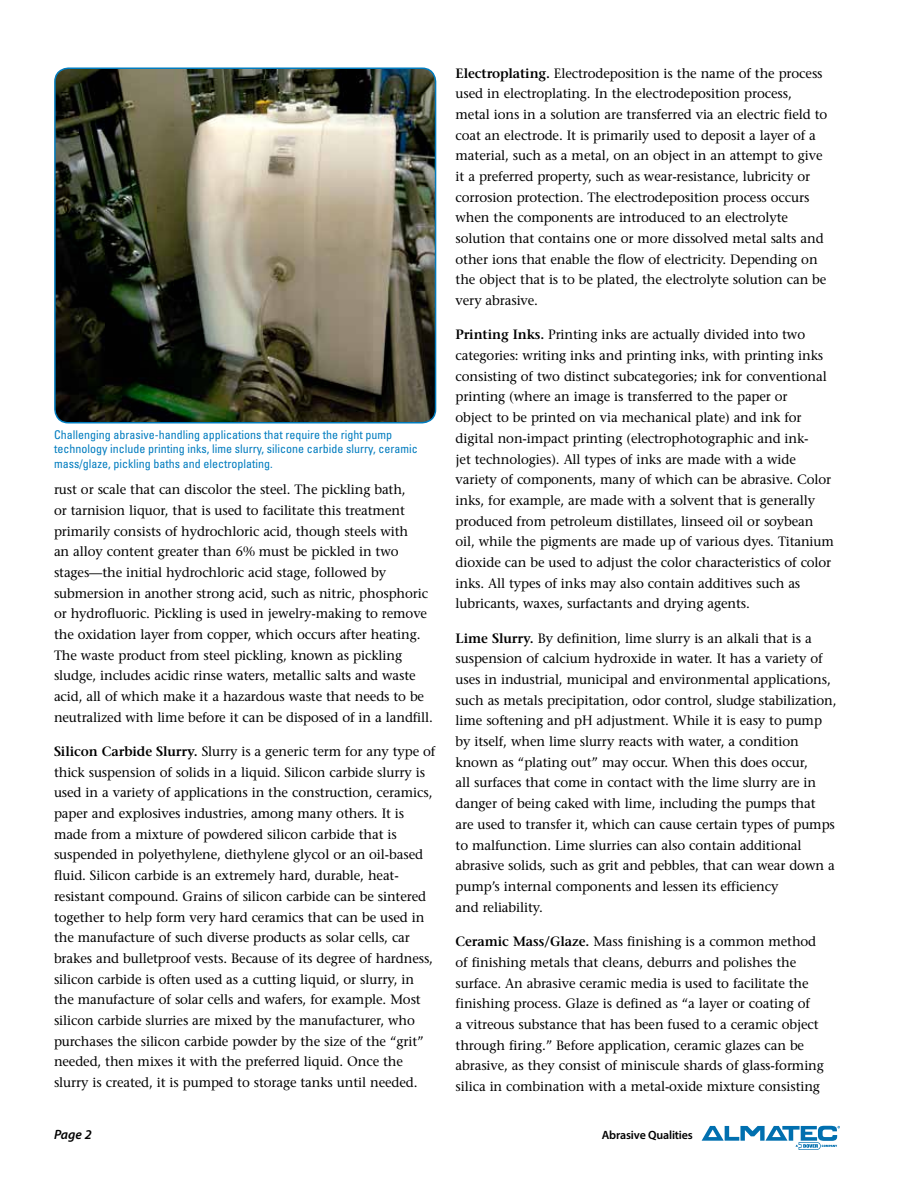
<style>
.page{position:relative;width:918px;height:1188px;background:#fff}
.page>*{position:absolute;margin:0;border:0;box-sizing:border-box;transform-origin:0 0}
.t1{font:13.5px/20.7px "Stone Serif";letter-spacing:-.01em;color:#000}
.t2{font:italic 600 13.5px "Myriad Pro";color:#000}
.t3{font:condensed 12px/14.4px "Univers";color:#007cbf}
.t4{font:600 12px "Myriad Pro";letter-spacing:-.015em;color:#000}
.s1{font-weight:600}
</style>
<div class="page">
<svg style="left:702px;top:1126px;width:138px;height:24px"></svg>
<img style="left:55px;top:68px;width:381px;height:355px">
<div style="left:54px;top:68px;width:382px;height:355px;border:2px solid #007cbf;border-radius:14px"></div>
<p class="t3" style="left:54px;top:427px;width:365px">Challenging abrasive-handling applications that require the right pump technology include printing inks, lime slurry, silicone carbide slurry, ceramic mass/glaze, pickling baths and electroplating.</p>
<p class="t1" style="left:54px;top:479px;width:381px">rust or scale that can discolor the steel. The pickling bath,<br>or tarnision liquor, that is used to facilitate this treatment primarily consists of hydrochloric acid, though steels with<br>an alloy content greater than 6% must be pickled in two stages—the initial hydrochloric acid stage, followed by submersion in another strong acid, such as nitric, phosphoric or hydrofluoric. Pickling is used in jewelry-making to remove the oxidation layer from copper, which occurs after heating.<br>The waste product from steel pickling, known as pickling sludge, includes acidic rinse waters, metallic salts and waste acid, all of which make it a hazardous waste that needs to be neutralized with lime before it can be disposed of in a landfill.</p>
<p class="t1" style="left:54px;top:741px;width:383px"><span class="s1">Silicon Carbide Slurry.</span> Slurry is a generic term for any type of thick suspension of solids in a liquid. Silicon carbide slurry is used in a variety of applications in the construction, ceramics, paper and explosives industries, among many others. It is made from a mixture of powdered silicon carbide that is suspended in polyethylene, diethylene glycol or an oil-based fluid. Silicon carbide is an extremely hard, durable, heat&shy;resistant compound. Grains of silicon carbide can be sintered together to help form very hard ceramics that can be used in the manufacture of such diverse products as solar cells, car brakes and bulletproof vests. Because of its degree of hardness, silicon carbide is often used as a cutting liquid, or slurry, in the manufacture of solar cells and wafers, for example. Most silicon carbide slurries are mixed by the manufacturer, who purchases the silicon carbide powder by the size of the “grit” needed, then mixes it with the preferred liquid. Once the slurry is created, it is pumped to storage tanks until needed.</p>
<p class="t1" style="left:456px;top:62px;width:373px"><span class="s1">Electroplating.</span> Electrodeposition is the name of the process used in electroplating. In the electrodeposition process, metal ions in a solution are transferred via an electric field to coat an electrode. It is primarily used to deposit a layer of a material, such as a metal, on an object in an attempt to give it a preferred property, such as wear-resistance, lubricity or corrosion protection. The electrodeposition process occurs when the components are introduced to an electrolyte solution that contains one or more dissolved metal salts and other ions that enable the flow of electricity. Depending on the object that is to be plated, the electrolyte solution can be very abrasive.</p>
<p class="t1" style="left:456px;top:324px;width:380px"><span class="s1">Printing Inks.</span> Printing inks are actually divided into two categories: writing inks and printing inks, with printing inks consisting of two distinct subcategories; ink for conventional printing (where an image is transferred to the paper or<br>object to be printed on via mechanical plate) and ink for digital non-impact printing (electrophotographic and ink-<br>jet technologies). All types of inks are made with a wide variety of components, many of which can be abrasive. Color inks, for example, are made with a solvent that is generally produced from petroleum distillates, linseed oil or soybean oil, while the pigments are made up of various dyes. Titanium dioxide can be used to adjust the color characteristics of color inks. All types of inks may also contain additives such as lubricants, waxes, surfactants and drying agents.</p>
<p class="t1" style="left:456px;top:628px;width:382px"><span class="s1">Lime Slurry.</span> By definition, lime slurry is an alkali that is a suspension of calcium hydroxide in water. It has a variety of uses in industrial, municipal and environmental applications, such as metals precipitation, odor control, sludge stabilization, lime softening and pH adjustment. While it is easy to pump by itself, when lime slurry reacts with water, a condition known as “plating out” may occur. When this does occur,<br>all surfaces that come in contact with the lime slurry are in danger of being caked with lime, including the pumps that are used to transfer it, which can cause certain types of pumps to malfunction. Lime slurries can also contain additional abrasive solids, such as grit and pebbles, that can wear down a pump’s internal components and lessen its efficiency<br>and reliability.</p>
<p class="t1" style="left:456px;top:931px;width:370px"><span class="s1">Ceramic Mass/Glaze.</span> Mass finishing is a common method of finishing metals that cleans, deburrs and polishes the surface. An abrasive ceramic media is used to facilitate the finishing process. Glaze is defined as “a layer or coating of<br>a vitreous substance that has been fused to a ceramic object through firing.” Before application, ceramic glazes can be abrasive, as they consist of miniscule shards of glass-forming silica in combination with a metal-oxide mixture consisting</p>
<p class="t2" style="left:54px;top:1126px;width:39px">Page 2</p>
<p class="t4" style="left:602px;top:1127px;width:93px">Abrasive Qualities</p>
</div>
